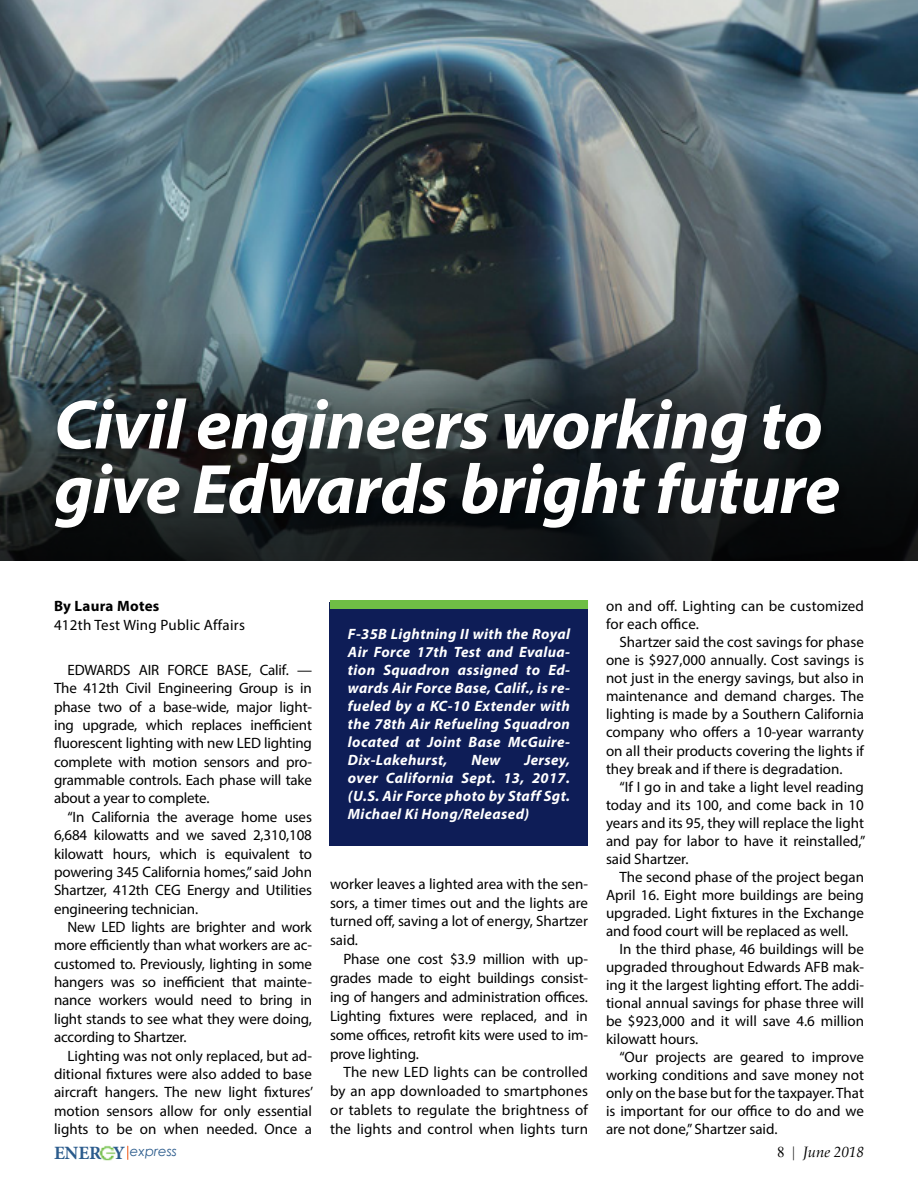
<style>
.page{position:relative;width:918px;height:1188px;background:#fff}
.page>*{position:absolute;margin:0;border:0;box-sizing:border-box;transform-origin:0 0}
.t1{font:italic 700 70.5px/64.5px "Myriad Pro";letter-spacing:-.01em;color:#fff}
.t2{font:15px/18px "Myriad Pro";color:#000;text-align:justify}
.t3{font:italic 700 15px/18px "Myriad Pro";letter-spacing:.025em;color:#fff;text-align:justify}
.t4{font:15px "Myriad Pro";letter-spacing:.02em;color:#000}
.t5{font:700 15px "Myriad Pro";letter-spacing:.02em;color:#000}
.t6{font:italic 15px "Book Antiqua";color:#000}
.t7{font:italic 13.35px "Century Gothic";color:#2b5b8c}
.s1{font-family:"Minion Pro";font-weight:700;font-style:normal;font-size:18.75px}
.s2{font-family:"Times New Roman";font-style:normal}
</style>
<div class="page">
<img style="left:99px;top:1145px;width:17px;height:16px">
<svg style="left:128px;top:1146px;width:1px;height:14px"></svg>
<img style="left:0;top:0;width:918px;height:334px">
<svg style="left:0;top:334px;width:918px;height:227px;background:#2a3336"></svg>
<div style="left:330px;top:603px;width:258px;height:243px;background:#0e1d57"></div>
<div style="left:330px;top:600px;width:258px;height:9px;background:#6fbe45"></div>
<div style="left:57px;top:401px;width:789px;height:132px;background:#000;opacity:.21"></div>
<h1 class="t1" style="left:54px;top:390px;width:788px">Civil engineers working to give Edwards bright future</h1>
<p class="t5" style="left:54px;top:596px;width:107px">By Laura Motes</p>
<p class="t4" style="left:54px;top:615px;width:192px">412th Test Wing Public Affairs</p>
<p class="t2" style="left:54px;top:661px;width:260px;text-indent:14px">EDWARDS AIR FORCE BASE, Calif. — The 412th Civil Engineering Group is in phase two of a base-wide, major light&shy;ing upgrade, which replaces inefficient fluorescent lighting with new LED lighting complete with motion sensors and pro&shy;grammable controls. Each phase will take about a year to complete.</p>
<p class="t2" style="left:54px;top:807px;width:260px;text-indent:14px">“In California the average home uses 6,684 kilowatts and we saved 2,310,108 kilowatt hours, which is equivalent to powering 345 California homes,” said John Shartzer, 412th CEG Energy and Utilities engineering technician.</p>
<p class="t2" style="left:54px;top:918px;width:260px;text-indent:14px">New LED lights are brighter and work more efficiently than what workers are ac&shy;customed to. Previously, lighting in some hangers was so inefficient that mainte&shy;nance workers would need to bring in light stands to see what they were doing, according to Shartzer.</p>
<p class="t2" style="left:54px;top:1046px;width:261px;text-indent:14px">Lighting was not only replaced, but ad&shy;ditional fixtures were also added to base aircraft hangers. The new light fixtures’ motion sensors allow for only essential lights to be on when needed. Once a</p>
<p class="t3" style="left:348px;top:624px;width:224px">F-35B Lightning II with the Royal Air Force 17th Test and Evalua&shy;tion Squadron assigned to Ed&shy;wards Air Force Base, Calif., is re&shy;fueled by a KC-10 Extender with the 78th Air Refueling Squadron located at Joint Base McGuire-Dix-Lakehurst,</p>
<p class="t3" style="left:348px;top:750px;width:224px;text-indent:176px">Jersey, over California Sept. 13, 2017. (U.S. Air Force photo by Staff Sgt.<br>Michael Ki Hong/Released)</p>
<p class="t3" style="left:471px;top:750px;width:31px">New</p>
<p class="t2" style="left:330px;top:874px;width:260px;line-height:18.9px">worker leaves a lighted area with the sen&shy;sors, a timer times out and the lights are turned off, saving a lot of energy, Shartzer said.</p>
<p class="t2" style="left:330px;top:949px;width:259px;line-height:18.9px;text-indent:14px">Phase one cost $3.9 million with up&shy;grades made to eight buildings consist&shy;ing of hangers and administration offices.<br>Lighting fixtures were replaced, and in some offices, retrofit kits were used to im&shy;prove lighting.</p>
<p class="t2" style="left:330px;top:1063px;width:260px;line-height:18.9px;text-indent:14px">The new LED lights can be controlled by an app downloaded to smartphones or tablets to regulate the brightness of the lights and control when lights turn</p>
<p class="t2" style="left:606px;top:597px;width:260px">on and off. Lighting can be customized for each office.</p>
<p class="t2" style="left:606px;top:633px;width:260px;text-indent:14px">Shartzer said the cost savings for phase one is $927,000 annually. Cost savings is not just in the energy savings, but also in maintenance and demand charges. The lighting is made by a Southern California company who offers a 10-year warranty on all their products covering the lights if they break and if there is degradation.</p>
<p class="t2" style="left:606px;top:777px;width:261px;text-indent:14px">“If I go in and take a light level reading today and its 100, and come back in 10 years and its 95, they will replace the light and pay for labor to have it reinstalled,” said Shartzer.</p>
<p class="t2" style="left:606px;top:867px;width:260px;text-indent:14px">The second phase of the project began April 16. Eight more buildings are being upgraded. Light fixtures in the Exchange and food court will be replaced as well.</p>
<p class="t2" style="left:606px;top:940px;width:260px;text-indent:14px">In the third phase, 46 buildings will be upgraded throughout Edwards AFB mak&shy;ing it the largest lighting effort. The addi&shy;tional annual savings for phase three will be $923,000 and it will save 4.6 million kilowatt hours.</p>
<p class="t2" style="left:606px;top:1048px;width:260px;text-indent:14px">“Our projects are geared to improve working conditions and save money not only on the base but for the taxpayer. That is important for our office to do and we are not done,” Shartzer said.</p>
<p class="t7" style="left:54px;top:1142px;width:124px"><span class="s1">ENER Y</span> express</p>
<p class="t6" style="left:777px;top:1141px;width:88px"><span class="s2">8 |</span> June 2018</p>
</div>
